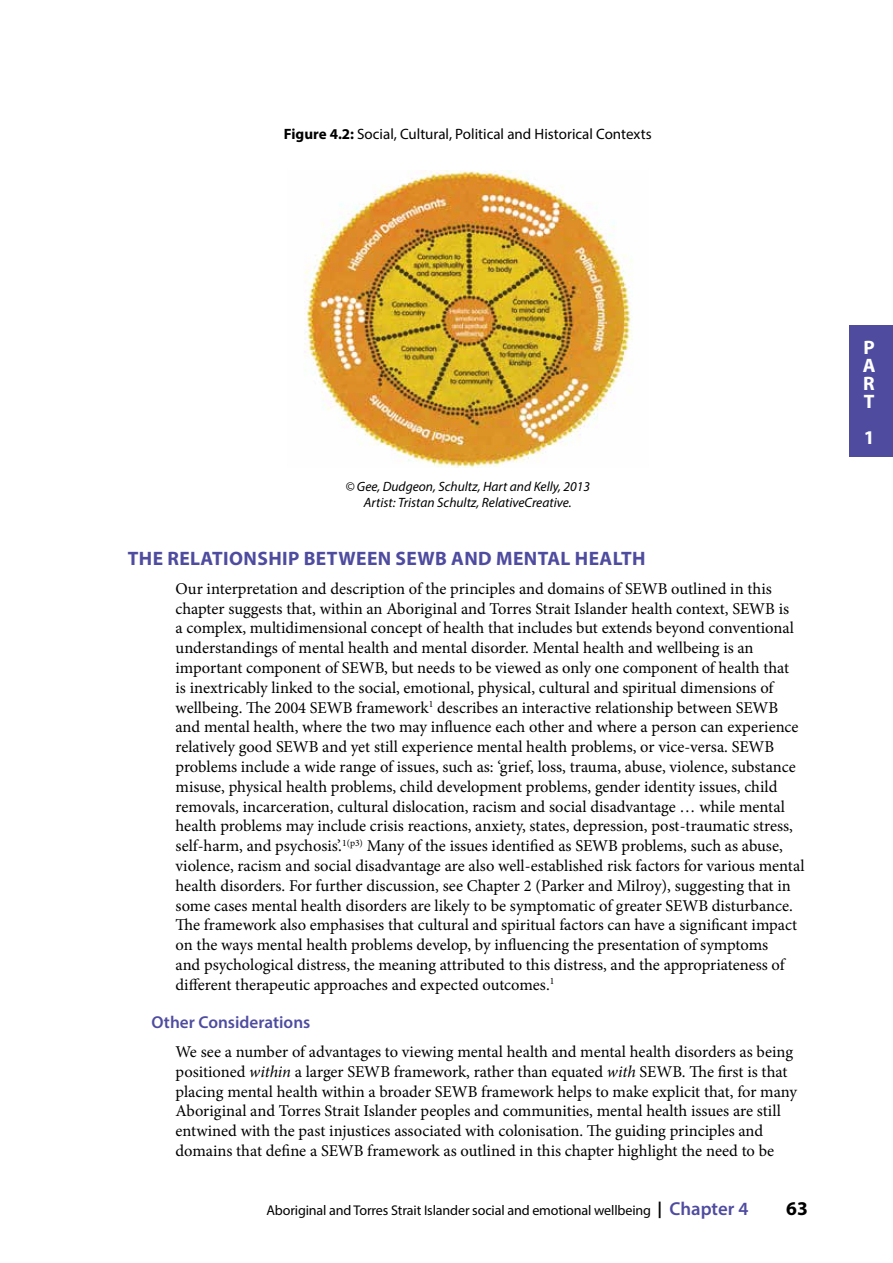
<style>
.page{position:relative;width:893px;height:1263px;background:#fff}
.page>*{position:absolute;margin:0;border:0;box-sizing:border-box;transform-origin:0 0}
.t1{font:700 19.5px "Myriad Pro";letter-spacing:.02em;color:#4f4ca0}
.t2{font:700 19.5px/18px "Myriad Pro";color:#fff;text-align:justify}
.t3{font:700 19.5px "Myriad Pro";color:#000}
.t4{font:600 17.25px "Myriad Pro";color:#4f4ca0}
.t5{font:16.5px/19.8px "Minion Pro";color:#000}
.t6{font:15px "Myriad Pro";color:#000}
.t7{font:14.1px "Myriad Pro";letter-spacing:-.01em;color:#000}
.t8{font:italic 13.5px/16.5px "Myriad Pro";color:#000;text-align:center}
.s1{font-weight:700}
.s2{font-style:italic}
.s3{font-weight:700;font-size:16.5px}
.s4{font-weight:600;font-size:18.75px;color:#4f4ca0}
</style>
<div class="page">
<div style="left:849px;top:326px;width:44px;height:131px;background:#4f4ca0"></div>
<img style="left:304px;top:170px;width:329px;height:298px">
<p class="t6" style="left:284px;top:125px;width:369px"><span class="s1">FIGURE 4.2:</span> Social, Cultural, Political and Historical Contexts</p>
<p class="t8" style="left:345px;top:478px;width:246px">© Gee, Dudgeon, Schultz, Hart and Kelly, 2013<br>Artist: Tristan Schultz, RelativeCreative.</p>
<p class="t1" style="left:128px;top:546px;width:52px">THE RELATIONSHIP</p>
<p class="t1" style="left:304px;top:546px;width:14px">BETWEEN</p>
<p class="t1" style="left:396px;top:546px;width:70px">SEWB AND</p>
<p class="t1" style="left:496px;top:546px;width:14px">MENTAL</p>
<p class="t1" style="left:575px;top:546px;width:13px">HEALTH</p>
<p class="t5" style="left:176px;top:579px;width:630px">Our interpretation and description of the principles and domains of SEWB outlined in this chapter suggests that, within an Aboriginal and Torres Strait Islander health context, SEWB is<br>a complex, multidimensional concept of health that includes but extends beyond conventional understandings of mental health and mental disorder. Mental health and wellbeing is an important component of SEWB, but needs to be viewed as only one component of health that<br>is inextricably linked to the social, emotional, physical, cultural and spiritual dimensions of wellbeing. The 2004 SEWB framework<sup>1</sup> describes an interactive relationship between SEWB and mental health, where the two may influence each other and where a person can experience relatively good SEWB and yet still experience mental health problems, or vice-versa. SEWB problems include a wide range of issues, such as: ‘grief, loss, trauma, abuse, violence, substance misuse, physical health problems, child development problems, gender identity issues, child removals, incarceration, cultural dislocation, racism and social disadvantage … while mental health problems may include crisis reactions, anxiety, states, depression, post-traumatic stress, self-harm, and psychosis’.<sup>1(p3)</sup> Many of the issues identified as SEWB problems, such as abuse, violence, racism and social disadvantage are also well-established risk factors for various mental health disorders. For further discussion, see Chapter 2 (Parker and Milroy), suggesting that in some cases mental health disorders are likely to be symptomatic of greater SEWB disturbance.<br>The framework also emphasises that cultural and spiritual factors can have a significant impact on the ways mental health problems develop, by influencing the presentation of symptoms<br>and psychological distress, the meaning attributed to this distress, and the appropriateness of different therapeutic approaches and expected outcomes.<sup>1</sup></p>
<p class="t4" style="left:152px;top:1011px;width:160px">Other Considerations</p>
<p class="t5" style="left:176px;top:1042px;width:623px">We see a number of advantages to viewing mental health and mental health disorders as being positioned <span class="s2">within</span> a larger SEWB framework, rather than equated <span class="s2">with</span> SEWB. The first is that placing mental health within a broader SEWB framework helps to make explicit that, for many Aboriginal and Torres Strait Islander peoples and communities, mental health issues are still entwined with the past injustices associated with colonisation. The guiding principles and domains that define a SEWB framework as outlined in this chapter highlight the need to be</p>
<p class="t7" style="left:266px;top:1202px;width:483px">Aboriginal and Torres Strait Islander social and emotional wellbeing <span class="s3">|</span> <span class="s4">Chapter 4</span></p>
<p class="t3" style="left:786px;top:1196px;width:23px">63</p>
<p class="t2" style="left:863px;top:338px;width:14px">P A R T</p>
<p class="t2" style="left:864px;top:428px;width:12px">1</p>
</div>
